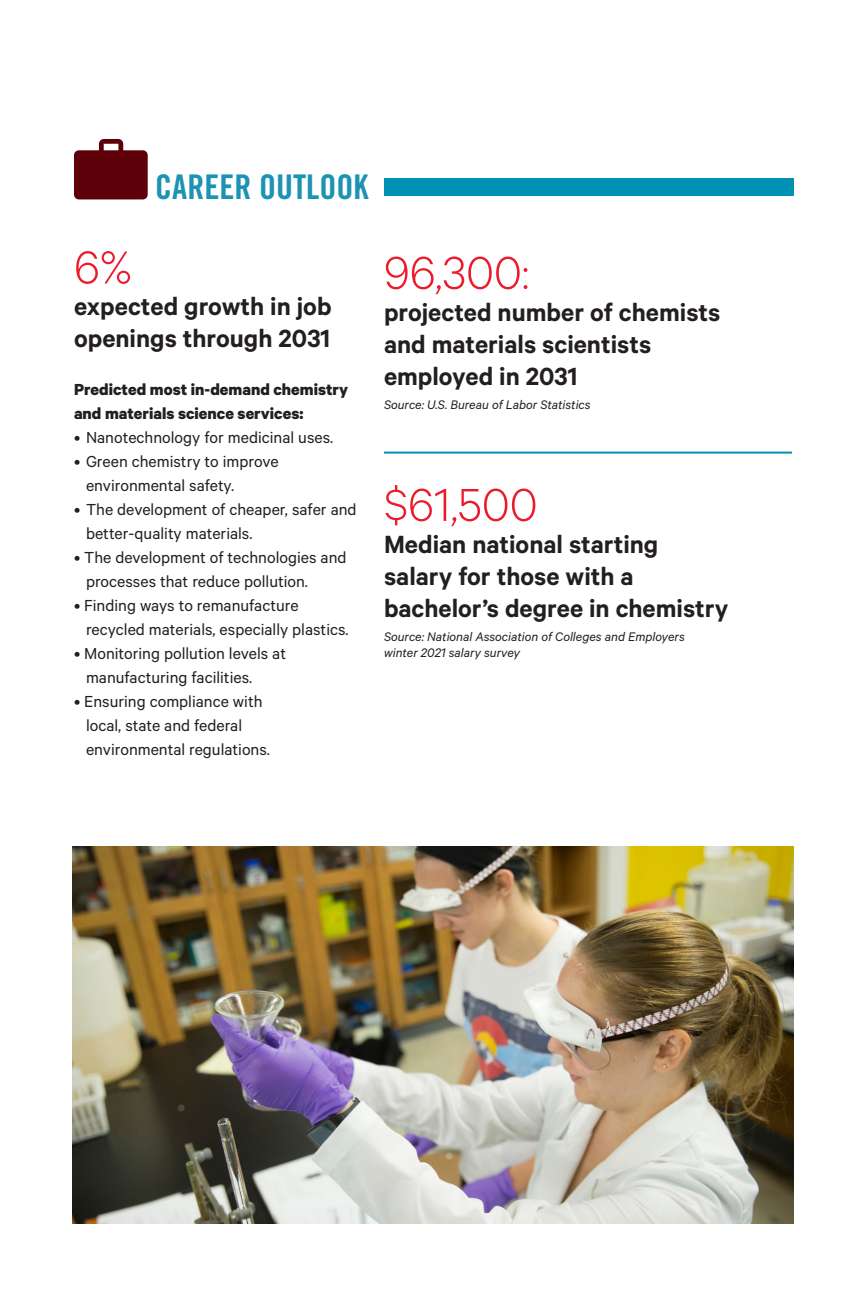
<style>
.page{position:relative;width:864px;height:1296px;background:#fff}
.page>*{position:absolute;margin:0;border:0;box-sizing:border-box;transform-origin:0 0}
.t1{font:300 52px "Calibre";color:#ec1b2b}
.t2{font:34px "Trade Gothic LT Pro Bd Cn 20";color:#1d93b3}
.t3{font:600 28px/32px "Calibre";color:#231f20}
.t4{font:18px/24px "Calibre";color:#231f20}
.t5{font:700 18px/24px "Calibre";color:#231f20}
.t6{font:italic 14px/16px "Calibre";color:#231f20}
</style>
<div class="page">
<svg style="left:74px;top:139px;width:74px;height:60px;background:#77282f"></svg>
<div style="left:384px;top:178px;width:410px;height:18px;background:#0091b2"></div>
<hr style="left:384px;top:452px;width:408px;height:2px;background:#0091b2">
<img style="left:72px;top:846px;width:722px;height:378px">
<p class="t2" style="left:155px;top:167px;width:215px">CAREER OUTLOOK</p>
<p class="t1" style="left:74px;top:237px;width:60px">6%</p>
<p class="t3" style="left:74px;top:290px;width:259px">expected growth in job openings through 2031</p>
<p class="t5" style="left:74px;top:377px;width:276px">Predicted most in-demand chemistry and materials science services:</p>
<p class="t4" style="left:74px;top:425px;width:261px">• Nanotechnology for medicinal uses.</p>
<p class="t4" style="left:86px;top:449px;width:194px;text-indent:-12px">• Green chemistry to improve environmental safety.</p>
<p class="t4" style="left:86px;top:497px;width:272px;text-indent:-12px">• The development of cheaper, safer and better-quality materials.</p>
<p class="t4" style="left:86px;top:545px;width:262px;text-indent:-12px">• The development of technologies and processes that reduce pollution.</p>
<p class="t4" style="left:86px;top:593px;width:264px;text-indent:-12px">• Finding ways to remanufacture recycled materials, especially plastics.</p>
<p class="t4" style="left:86px;top:641px;width:202px;text-indent:-12px">• Monitoring pollution levels at manufacturing facilities.</p>
<p class="t4" style="left:86px;top:689px;width:185px;text-indent:-12px">• Ensuring compliance with local, state and federal environmental regulations.</p>
<p class="t1" style="left:384px;top:242px;width:147px">96,300:</p>
<p class="t3" style="left:384px;top:295px;width:338px">projected number of chemists and materials scientists employed in 2031</p>
<p class="t6" style="left:384px;top:396px;width:208px">Source: U.S. Bureau of Labor Statistics</p>
<p class="t1" style="left:384px;top:474px;width:155px">$61,500</p>
<p class="t3" style="left:384px;top:527px;width:346px">Median national starting salary for those with a bachelor’s degree in chemistry</p>
<p class="t6" style="left:384px;top:628px;width:302px">Source: National Association of Colleges and Employers winter 2021 salary survey</p>
</div>
